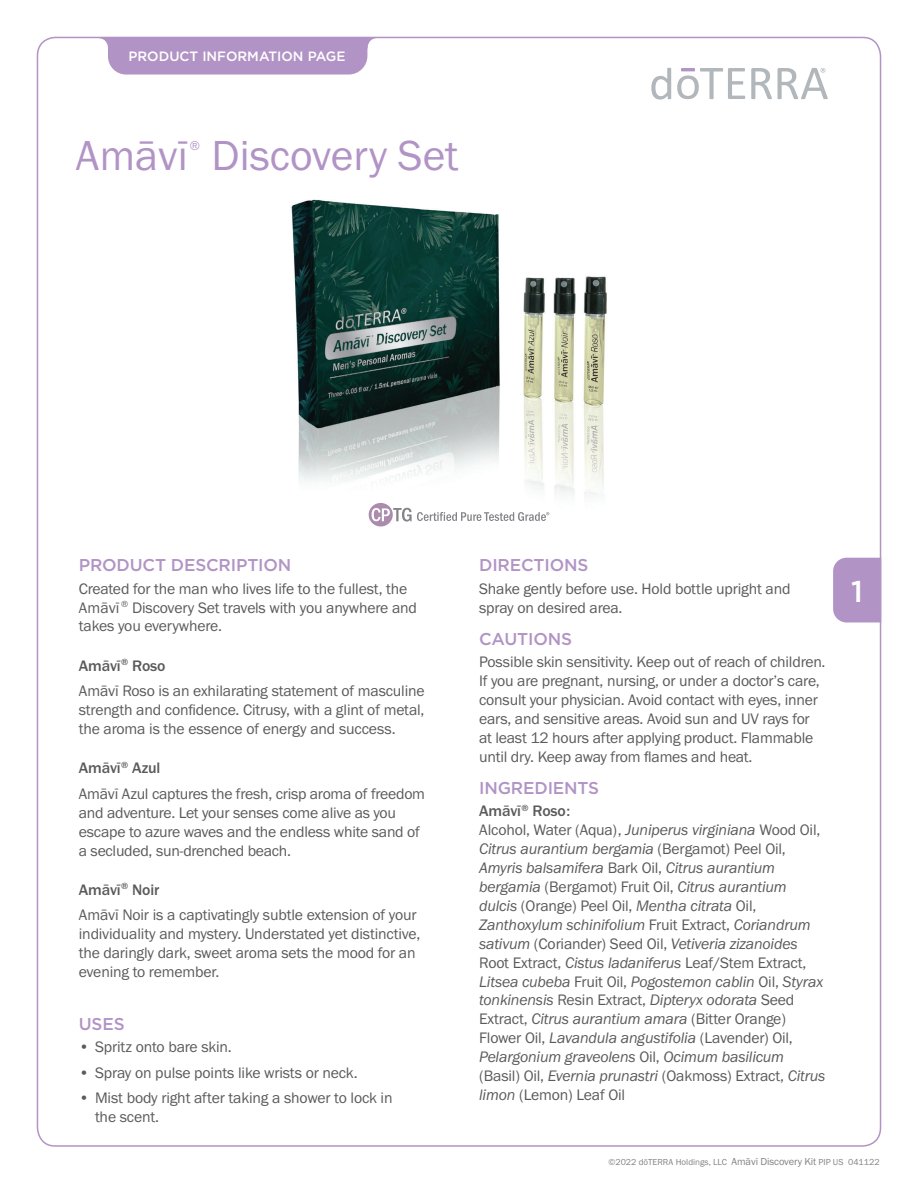
<style>
.page{position:relative;width:918px;height:1188px;background:#fff}
.page>*{position:absolute;margin:0;border:0;box-sizing:border-box;transform-origin:0 0}
.t1{font:43.5px "Franklin Gothic URW Boo";color:#b194c5}
.t2{font:500 30px "Gotham";color:#fff}
.t3{font:500 17.1px "Gotham";letter-spacing:-.01em;color:#b194c5}
.t4{font:15.75px/18.9px "Franklin Gothic URW Boo";letter-spacing:-.015em;color:#5a5a5d}
.t5{font:15.75px/18.9px "Franklin Gothic URW Boo Ita";letter-spacing:-.01em;color:#5a5a5d}
.t6{font:500 15.75px "Franklin Gothic URW";letter-spacing:-.01em;color:#5a5a5d}
.t7{font:500 13.5px "Gotham";color:#fff}
.t8{font:13.05px "Franklin Gothic URW Boo";color:#b194c5}
.t9{font:9px "Franklin Gothic URW Boo";color:#808285}
.s1{font-family:"Franklin Gothic URW Boo Ita"}
.s2{font-family:"Franklin Gothic URW Boo"}
.s3{font-size:10.5px}
</style>
<div class="page">
<svg style="left:97px;top:37px;width:281px;height:38px;background:#b89eca"></svg>
<div style="left:833px;top:558px;width:48px;height:64px;background:#b194c5"></div>
<svg style="left:751px;top:68px;width:21px;height:31px"></svg>
<svg style="left:677px;top:68px;width:68px;height:31px"></svg>
<svg style="left:651px;top:68px;width:20px;height:32px"></svg>
<svg style="left:778px;top:68px;width:50px;height:31px"></svg>
<img style="left:291px;top:199px;width:316px;height:328px">
<svg style="left:369px;top:503px;width:180px;height:23px"></svg>
<p class="t7" style="left:129px;top:48px;width:218px">PRODUCT INFORMATION PAGE</p>
<h1 class="t1" style="left:76px;top:128px;width:113px">Amāvī</h1>
<p class="t8" style="left:190px;top:138px;width:12px">®</p>
<h1 class="t1" style="left:212px;top:128px;width:248px">Discovery Set</h1>
<p class="t3" style="left:79px;top:554px;width:214px">PRODUCT DESCRIPTION</p>
<p class="t4" style="left:79px;top:579px;width:340px">Created for the man who lives life to the fullest, the<br>Amāvī <sup>®</sup> Discovery Set travels with you anywhere and takes you everywhere.</p>
<p class="t6" style="left:79px;top:656px;width:88px">Amāvī<sup>®</sup> Roso</p>
<p class="t4" style="left:79px;top:681px;width:347px;text-align:justify">Amāvī Roso is an exhilarating statement of masculine strength and confidence. Citrusy, with a glint of metal, the aroma is the essence of energy and success.</p>
<p class="t6" style="left:79px;top:758px;width:83px">Amāvī<sup>®</sup> Azul</p>
<p class="t4" style="left:79px;top:784px;width:348px">Amāvī Azul captures the fresh, crisp aroma of freedom and adventure. Let your senses come alive as you escape to azure waves and the endless white sand of a secluded, sun-drenched beach.</p>
<p class="t6" style="left:79px;top:880px;width:82px">Amāvī<sup>®</sup> Noir</p>
<p class="t4" style="left:79px;top:905px;width:343px">Amāvī Noir is a captivatingly subtle extension of your individuality and mystery. Understated yet distinctive, the daringly dark, sweet aroma sets the mood for an evening to remember.</p>
<p class="t3" style="left:79px;top:1012px;width:47px">USES</p>
<p class="t4" style="left:79px;top:1037px;width:154px">• Spritz onto bare skin.</p>
<p class="t4" style="left:79px;top:1063px;width:280px">• Spray on pulse points like wrists or neck.</p>
<p class="t4" style="left:95px;top:1088px;width:299px;text-indent:-16px">• Mist body right after taking a shower to lock in the scent.</p>
<p class="t3" style="left:479px;top:554px;width:111px">DIRECTIONS</p>
<p class="t4" style="left:479px;top:579px;width:313px">Shake gently before use. Hold bottle upright and spray on desired area.</p>
<p class="t3" style="left:479px;top:628px;width:94px">CAUTIONS</p>
<p class="t4" style="left:479px;top:652px;width:348px">Possible skin sensitivity. Keep out of reach of children.<br>If you are pregnant, nursing, or under a doctor’s care, consult your physician. Avoid contact with eyes, inner ears, and sensitive areas. Avoid sun and UV rays for at least 12 hours after applying product. Flammable until dry. Keep away from flames and heat.</p>
<p class="t3" style="left:479px;top:777px;width:121px">INGREDIENTS</p>
<p class="t6" style="left:479px;top:801px;width:92px">Amāvī<sup>®</sup> Roso:</p>
<p class="t4" style="left:479px;top:820px;width:343px">Alcohol, Water (Aqua), <span class="s1">Juniperus virginiana</span> Wood Oil,</p>
<p class="t5" style="left:479px;top:839px;width:309px">Citrus aurantium bergamia <span class="s2">(Bergamot) Peel Oil,<br></span>Amyris balsamifera <span class="s2">Bark Oil,</span> Citrus aurantium bergamia <span class="s2">(Bergamot) Fruit Oil,</span> Citrus aurantium</p>
<p class="t4" style="left:479px;top:896px;width:279px"><span class="s1">dulcis</span> (Orange) Peel Oil, <span class="s1">Mentha citrata</span> Oil,</p>
<p class="t5" style="left:479px;top:915px;width:333px">Zanthoxylum schinifolium <span class="s2">Fruit Extract,</span> Coriandrum sativum <span class="s2">(Coriander) Seed Oil,</span> Vetiveria zizanoides</p>
<p class="t4" style="left:479px;top:953px;width:329px">Root Extract, <span class="s1">Cistus ladaniferus</span> Leaf/Stem Extract,</p>
<p class="t5" style="left:479px;top:971px;width:346px">Litsea cubeba <span class="s2">Fruit Oil,</span> Pogostemon cablin <span class="s2">Oil,</span> Styrax tonkinensis <span class="s2">Resin Extract,</span> Dipteryx odorata <span class="s2">Seed</span></p>
<p class="t4" style="left:479px;top:1009px;width:315px">Extract, <span class="s1">Citrus aurantium amara</span> (Bitter Orange)<br>Flower Oil, <span class="s1">Lavandula angustifolia</span> (Lavender) Oil,</p>
<p class="t5" style="left:479px;top:1047px;width:306px">Pelargonium graveolens <span class="s2">Oil,</span> Ocimum basilicum</p>
<p class="t4" style="left:479px;top:1066px;width:348px">(Basil) Oil, <span class="s1">Evernia prunastri</span> (Oakmoss) Extract, <span class="s1">Citrus limon</span> (Lemon) Leaf Oil</p>
<h2 class="t2" style="left:851px;top:572px;width:13px">1</h2>
<p class="t9" style="left:608px;top:1156px;width:273px">©2022 dōTERRA Holdings, LLC <span class="s3">Amāvī Discovery Kit</span> PIP US 041122</p>
</div>
